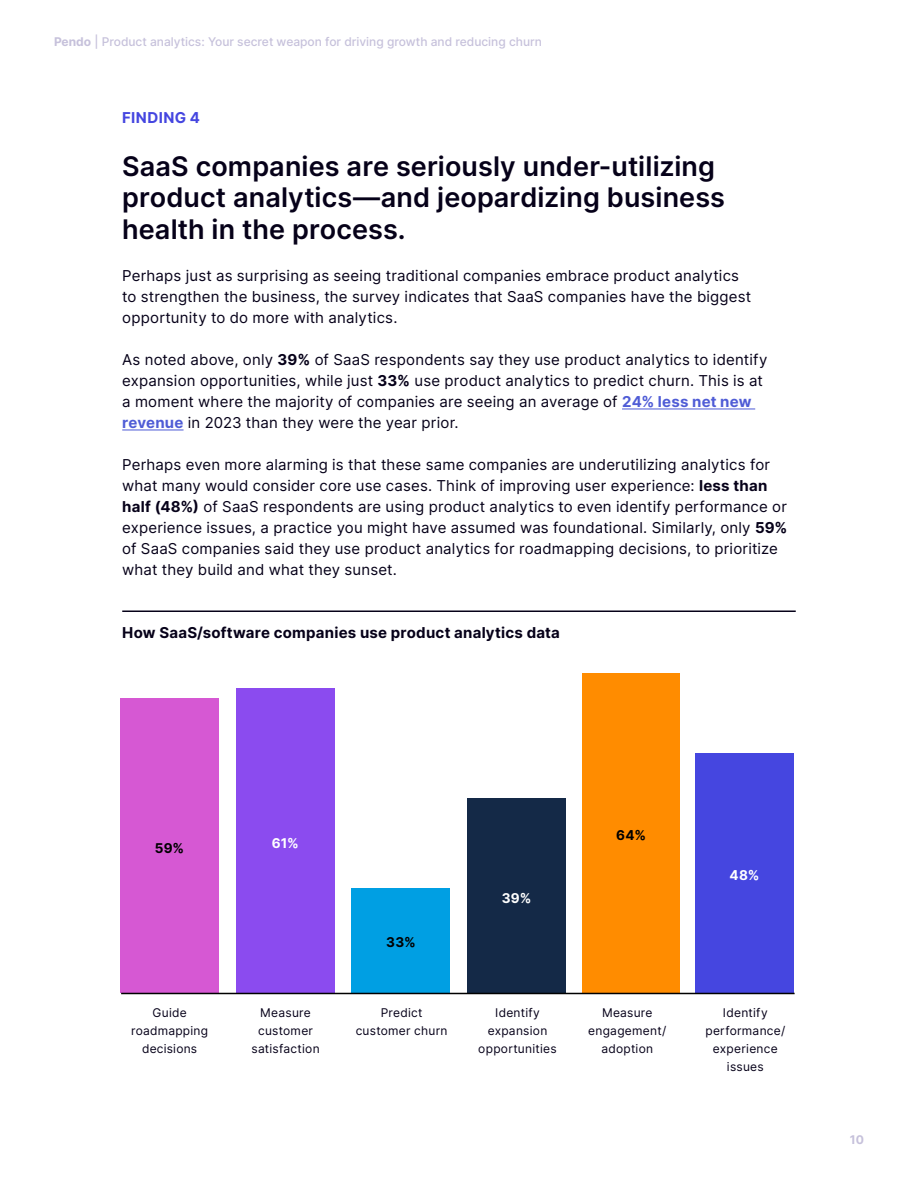
<style>
.page{position:relative;width:918px;height:1188px;background:#fff}
.page>*{position:absolute;margin:0;border:0;box-sizing:border-box;transform-origin:0 0}
.t1{font:600 27px/31.5px "Inter";letter-spacing:.005em;color:#060119}
.t2{font:15px/21px "Inter";letter-spacing:.015em;color:#060119}
.t3{font:700 15px "Inter";letter-spacing:.015em;color:#060119}
.t4{font:700 15px "Inter";letter-spacing:.03em;color:#4546e0}
.t5{font:700 13.5px "Inter";color:#000}
.t6{font:700 13.5px "Inter";color:#fff}
.t7{font:12px/18px "Inter";letter-spacing:.02em;color:#060119;text-align:center}
.t8{font:500 12px "Inter";color:#c6c1db}
.t9{font:700 12px "Inter";color:#c6c1db}
.s1{font-weight:700}
.s2{font-weight:700;color:#4f5cd6}
</style>
<div class="page">
<hr style="left:622px;top:408px;width:133px;height:1px;background:#4f5cd6">
<hr style="left:122px;top:429px;width:62px;height:1px;background:#4f5cd6">
<hr style="left:122px;top:610px;width:674px;height:2px;background:#060119">
<div style="left:120px;top:698px;width:99px;height:295px;background:#d658d3"></div>
<div style="left:236px;top:688px;width:98px;height:305px;background:#8b4bef"></div>
<div style="left:352px;top:888px;width:98px;height:105px;background:#009fe3"></div>
<div style="left:467px;top:798px;width:99px;height:195px;background:#142947"></div>
<div style="left:695px;top:753px;width:99px;height:240px;background:#4546e0"></div>
<div style="left:582px;top:674px;width:98px;height:319px;background:#ff8c00"></div>
<hr style="left:121px;top:993px;width:674px;height:1px;background:#000">
<p class="t8" style="left:54px;top:33px;width:489px"><span class="s1">Pendo</span> | Product analytics: Your secret weapon for driving growth and reducing churn</p>
<p class="t4" style="left:122px;top:107px;width:79px">FINDING 4</p>
<h1 class="t1" style="left:122px;top:149px;width:604px">SaaS companies are seriously under-utilizing product analytics—and jeopardizing business health in the process.</h1>
<p class="t2" style="left:122px;top:264px;width:631px">Perhaps just as surprising as seeing traditional companies embrace product analytics to strengthen the business, the survey indicates that SaaS companies have the biggest opportunity to do more with analytics.</p>
<p class="t2" style="left:122px;top:348px;width:647px">As noted above, only <span class="s1">39%</span> of SaaS respondents say they use product analytics to identify expansion opportunities, while just <span class="s1">33%</span> use product analytics to predict churn. This is at a moment where the majority of companies are seeing an average of <span class="s2">24% less net new revenue</span> in 2023 than they were the year prior.</p>
<p class="t2" style="left:122px;top:453px;width:667px">Perhaps even more alarming is that these same companies are underutilizing analytics for what many would consider core use cases. Think of improving user experience: <span class="s1">less than half (48%)</span> of SaaS respondents are using product analytics to even identify performance or experience issues, a practice you might have assumed was foundational. Similarly, only <span class="s1">59% </span>of SaaS companies said they use product analytics for roadmapping decisions, to prioritize what they build and what they sunset.</p>
<p class="t3" style="left:122px;top:621px;width:439px">How SaaS/software companies use product analytics data</p>
<p class="t5" style="left:155px;top:838px;width:31px">59%</p>
<p class="t6" style="left:272px;top:833px;width:29px">61%</p>
<p class="t5" style="left:386px;top:932px;width:31px">33%</p>
<p class="t6" style="left:502px;top:888px;width:31px">39%</p>
<p class="t5" style="left:616px;top:825px;width:31px">64%</p>
<p class="t6" style="left:730px;top:865px;width:31px">48%</p>
<p class="t7" style="left:131px;top:1004px;width:78px">Guide roadmapping decisions</p>
<p class="t7" style="left:251px;top:1004px;width:70px">Measure customer satisfaction</p>
<p class="t7" style="left:356px;top:1004px;width:93px">Predict customer churn</p>
<p class="t7" style="left:478px;top:1004px;width:80px">Identify expansion opportunities</p>
<p class="t7" style="left:705px;top:1004px;width:81px">Identify performance/ experience issues</p>
<p class="t7" style="left:588px;top:1004px;width:80px">Measure engagement/ adoption</p>
<p class="t9" style="left:850px;top:1131px;width:16px">10</p>
</div>
